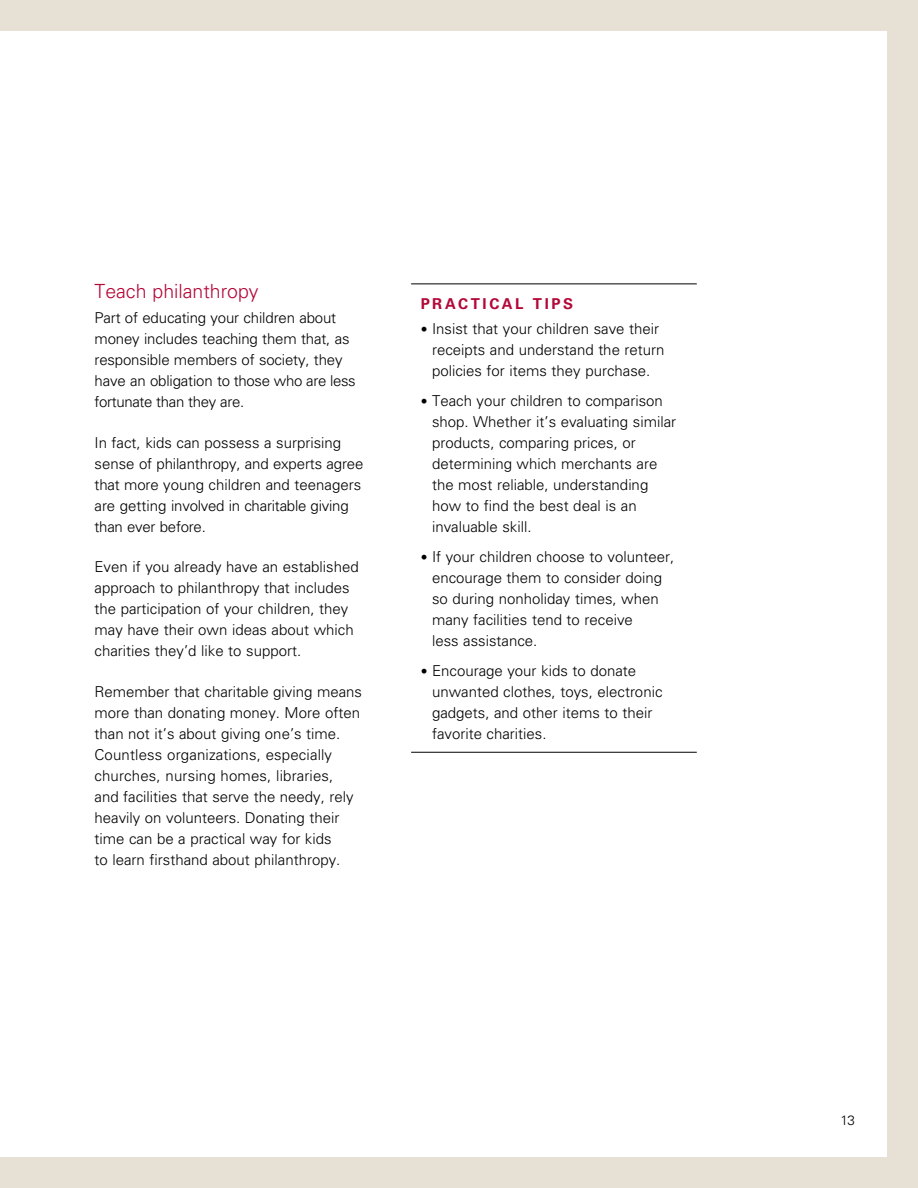
<style>
.page{position:relative;width:918px;height:1188px;background:#e7e1d5}
.page>*{position:absolute;margin:0;border:0;box-sizing:border-box;transform-origin:0 0}
.t1{font:300 19.5px "Univers LT Std";color:#b30838}
.t2{font:300 15px/21px "Univers LT Std";color:#000}
.t3{font:700 15px "Univers LT Std";letter-spacing:.175em;color:#b30838}
.t4{font:300 13.5px "Univers LT Std";color:#000}
.s1{font-size:13.5px}
</style>
<div class="page">
<div style="left:0;top:31px;width:886px;height:1125px;background:#fff"></div>
<hr style="left:411px;top:284px;width:286px;height:1px;background:#000">
<hr style="left:411px;top:752px;width:286px;height:1px;background:#000">
<h1 class="t1" style="left:94px;top:279px;width:166px">Teach philanthropy</h1>
<p class="t2" style="left:94px;top:307px;width:263px">Part of educating your children about money includes teaching them that, as responsible members of society, they have an obligation to those who are less fortunate than they are.</p>
<p class="t2" style="left:94px;top:432px;width:270px">In fact, kids can possess a surprising sense of philanthropy, and experts agree that more young children and teenagers are getting involved in charitable giving than ever before.</p>
<p class="t2" style="left:94px;top:556px;width:266px">Even if you already have an established approach to philanthropy that includes the participation of your children, they may have their own ideas about which charities they’d like to support.</p>
<p class="t2" style="left:94px;top:681px;width:269px">Remember that charitable giving means more than donating money. More often than not it’s about giving one’s time.<br>Countless organizations, especially churches, nursing homes, libraries,<br>and facilities that serve the needy, rely heavily on volunteers. Donating their time can be a practical way for kids<br>to learn firsthand about philanthropy.</p>
<p class="t3" style="left:421px;top:295px;width:154px">PRACTICAL TIPS</p>
<p class="t2" style="left:432px;top:319px;width:234px;text-indent:-11px"><span class="s1">•</span> Insist that your children save their receipts and understand the return policies for items they purchase.</p>
<p class="t2" style="left:432px;top:391px;width:246px;text-indent:-11px"><span class="s1">•</span> Teach your children to comparison shop. Whether it’s evaluating similar products, comparing prices, or determining which merchants are the most reliable, understanding how to find the best deal is an invaluable skill.</p>
<p class="t2" style="left:432px;top:547px;width:244px;text-indent:-11px"><span class="s1">•</span> If your children choose to volunteer, encourage them to consider doing so during nonholiday times, when many facilities tend to receive<br>less assistance.</p>
<p class="t2" style="left:432px;top:661px;width:232px;text-indent:-11px"><span class="s1">•</span> Encourage your kids to donate unwanted clothes, toys, electronic gadgets, and other items to their favorite charities.</p>
<p class="t4" style="left:840px;top:1112px;width:16px">13</p>
</div>
